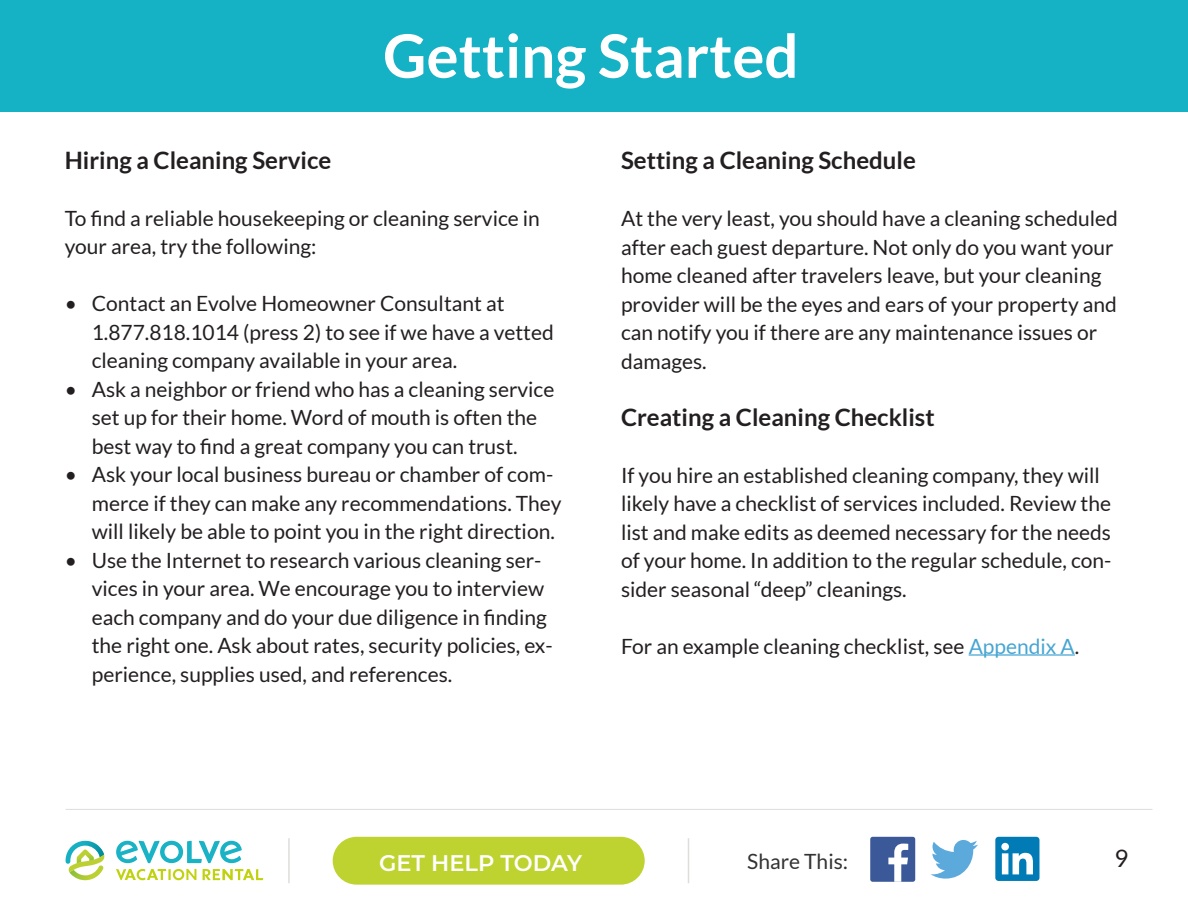
<style>
.page{position:relative;width:1188px;height:918px;background:#fff}
.page>*{position:absolute;margin:0;border:0;box-sizing:border-box;transform-origin:0 0}
.t1{font:700 60px "Lato";color:#fff}
.t2{font:700 24px "Lato";color:#231f20}
.t3{font:24px "Lato";color:#231f20}
.t4{font:600 22.5px "Montserrat";color:#fff}
.t5{font:21px/28.5px "Lato";color:#231f20}
.t6{font:21px "Lato";color:#323332}
.s1{color:#47a5d3}
</style>
<div class="page">
<svg style="left:116px;top:869px;width:80px;height:11px"></svg>
<svg style="left:203px;top:869px;width:60px;height:11px"></svg>
<svg style="left:116px;top:841px;width:126px;height:22px"></svg>
<svg style="left:66px;top:841px;width:39px;height:39px"></svg>
<div style="left:333px;top:837px;width:312px;height:48px;background:#bed330;border-radius:24px"></div>
<hr style="left:688px;top:838px;width:1px;height:45px;background:#dddddb">
<hr style="left:288px;top:838px;width:2px;height:45px;background:#dddddb">
<div style="left:0;top:0;width:1188px;height:112px;background:#15b1c4"></div>
<hr style="left:66px;top:809px;width:1086px;height:1px;background:#dddddb">
<div style="left:870px;top:837px;width:45px;height:45px;background:#3b5998;border-radius:2px"></div>
<svg style="left:888px;top:844px;width:20px;height:38px"></svg>
<svg style="left:931px;top:840px;width:47px;height:39px"></svg>
<div style="left:995px;top:837px;width:44px;height:44px;background:#007bb6;border-radius:3px"></div>
<svg style="left:1001px;top:843px;width:32px;height:31px"></svg>
<hr style="left:969px;top:654px;width:106px;height:2px;background:#47a5d3">
<p class="t1" style="left:383px;top:22px;width:417px">Getting Started</p>
<p class="t2" style="left:65px;top:146px;width:268px">Hiring a Cleaning Service</p>
<p class="t5" style="left:65px;top:204px;width:477px">To find a reliable housekeeping or cleaning service in your area, try the following:</p>
<p class="t5" style="left:92px;top:289px;width:464px;text-indent:-27px">• Contact an Evolve Homeowner Consultant at<br>1.877.818.1014 (press 2) to see if we have a vetted cleaning company available in your area.</p>
<p class="t5" style="left:65px;top:375px;width:491px;text-align:center">• Ask a neighbor or friend who has a cleaning service set up for their home. Word of mouth is often the best way to find a great company you can trust.</p>
<p class="t5" style="left:92px;top:460px;width:471px;text-indent:-27px">• Ask your local business bureau or chamber of com&shy;merce if they can make any recommendations. They will likely be able to point you in the right direction.</p>
<p class="t5" style="left:92px;top:546px;width:462px;text-indent:-27px">• Use the Internet to research various cleaning ser&shy;vices in your area. We encourage you to interview each company and do your due diligence in finding the right one. Ask about rates, security policies, ex&shy;perience, supplies used, and references.</p>
<p class="t2" style="left:621px;top:147px;width:296px">Setting a Cleaning Schedule</p>
<p class="t5" style="left:621px;top:204px;width:498px">At the very least, you should have a cleaning scheduled after each guest departure. Not only do you want your home cleaned after travelers leave, but your cleaning provider will be the eyes and ears of your property and can notify you if there are any maintenance issues or damages.</p>
<p class="t2" style="left:621px;top:403px;width:315px">Creating a Cleaning Checklist</p>
<p class="t5" style="left:621px;top:461px;width:492px">If you hire an established cleaning company, they will likely have a checklist of services included. Review the list and make edits as deemed necessary for the needs of your home. In addition to the regular schedule, con&shy;sider seasonal “deep” cleanings.</p>
<p class="t5" style="left:621px;top:632px;width:460px">For an example cleaning checklist, see <span class="s1">Appendix A</span>.</p>
<p class="t4" style="left:379px;top:847px;width:204px">GET HELP TODAY</p>
<p class="t6" style="left:747px;top:849px;width:102px">Share This:</p>
<p class="t3" style="left:1114px;top:845px;width:15px">9</p>
</div>
